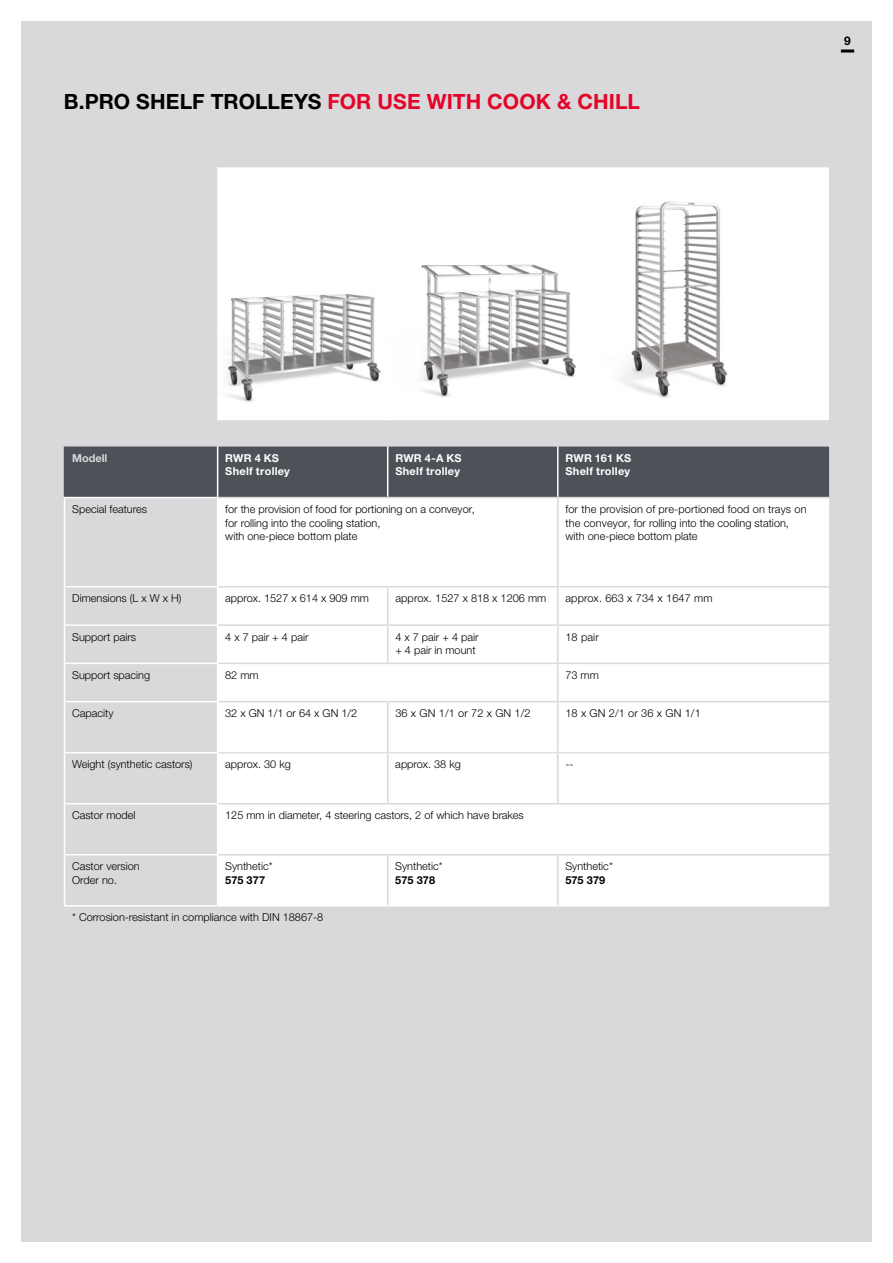
<style>
.page{position:relative;width:893px;height:1263px;background:#fff}
.page>*{position:absolute;margin:0;border:0;box-sizing:border-box;transform-origin:0 0}
.t1{font:700 21px "Helvetica Neue LTW1 G";letter-spacing:.005em;color:#e40428}
.t2{font:700 12px "Helvetica Neue LTW1 G";color:#000}
.t3{font:300 10.95px/13.5px "Helvetica Neue LTW1 G";color:#000}
.t4{font:700 10.95px/13.5px "Helvetica Neue LTW1 G";letter-spacing:.025em;color:#fff}
.t5{font:700 10.95px "Helvetica Neue LTW1 G";letter-spacing:.01em;color:#000}
.t6{font:700 10.95px "Helvetica Neue LTW1 G";color:#d9d8db}
.s1{color:#000}
</style>
<div class="page">
<div style="left:21px;top:21px;width:851px;height:1221px;background:#d9d8db"></div>
<div style="left:217px;top:167px;width:612px;height:327px;background:#fff"></div>
<img style="left:621px;top:201px;width:107px;height:197px">
<img style="left:421px;top:264px;width:156px;height:133px">
<img style="left:227px;top:294px;width:154px;height:108px">
<svg style="left:65px;top:498px;width:152px;height:407px"></svg>
<div style="left:218px;top:498px;width:611px;height:407px;background:#fff"></div>
<hr style="left:387px;top:855px;width:1px;height:50px;background:#d9d8db">
<hr style="left:557px;top:855px;width:2px;height:50px;background:#d9d8db">
<hr style="left:64px;top:701px;width:154px;height:1px;background:#fff">
<hr style="left:64px;top:803px;width:154px;height:1px;background:#fff">
<hr style="left:387px;top:588px;width:1px;height:36px;background:#d9d8db">
<hr style="left:557px;top:588px;width:2px;height:36px;background:#d9d8db">
<hr style="left:387px;top:626px;width:1px;height:37px;background:#d9d8db">
<hr style="left:387px;top:753px;width:1px;height:50px;background:#d9d8db">
<hr style="left:557px;top:753px;width:2px;height:50px;background:#d9d8db">
<hr style="left:64px;top:905px;width:154px;height:1px;background:#fff">
<hr style="left:218px;top:752px;width:170px;height:1px;background:#dfdee1">
<hr style="left:388px;top:752px;width:170px;height:1px;background:#dfdee1">
<hr style="left:558px;top:752px;width:271px;height:1px;background:#dfdee1">
<svg style="left:64px;top:422px;width:765px;height:75px;background:#7b7e83"></svg>
<hr style="left:557px;top:422px;width:2px;height:24px;background:#d9d8db">
<hr style="left:217px;top:446px;width:1px;height:51px;background:#fff">
<hr style="left:828px;top:422px;width:2px;height:24px;background:#d9d8db">
<hr style="left:557px;top:498px;width:2px;height:88px;background:#d9d8db">
<hr style="left:218px;top:586px;width:170px;height:2px;background:#d9d8db">
<hr style="left:388px;top:586px;width:170px;height:2px;background:#d9d8db">
<hr style="left:218px;top:663px;width:170px;height:1px;background:#d9d8db">
<hr style="left:388px;top:663px;width:170px;height:1px;background:#d9d8db">
<hr style="left:557px;top:664px;width:2px;height:37px;background:#d9d8db">
<hr style="left:218px;top:701px;width:170px;height:1px;background:#d9d8db">
<hr style="left:388px;top:701px;width:170px;height:1px;background:#d9d8db">
<hr style="left:218px;top:905px;width:170px;height:1px;background:#fff">
<hr style="left:388px;top:905px;width:170px;height:1px;background:#fff">
<hr style="left:558px;top:905px;width:271px;height:1px;background:#fff">
<hr style="left:64px;top:588px;width:1px;height:36px;background:#fff">
<hr style="left:64px;top:626px;width:1px;height:37px;background:#fff">
<hr style="left:64px;top:664px;width:1px;height:37px;background:#fff">
<hr style="left:64px;top:702px;width:1px;height:50px;background:#fff">
<hr style="left:64px;top:753px;width:1px;height:50px;background:#fff">
<hr style="left:64px;top:804px;width:1px;height:50px;background:#fff">
<hr style="left:64px;top:855px;width:1px;height:50px;background:#fff">
<hr style="left:64px;top:624px;width:154px;height:2px;background:#fff">
<hr style="left:64px;top:854px;width:154px;height:1px;background:#fff">
<hr style="left:558px;top:624px;width:271px;height:2px;background:#d9d8db">
<hr style="left:64px;top:663px;width:154px;height:1px;background:#fff">
<hr style="left:217px;top:588px;width:1px;height:36px;background:#fff">
<hr style="left:217px;top:702px;width:1px;height:50px;background:#fff">
<hr style="left:217px;top:753px;width:1px;height:50px;background:#fff">
<hr style="left:217px;top:855px;width:1px;height:50px;background:#fff">
<hr style="left:64px;top:752px;width:154px;height:1px;background:#fff">
<hr style="left:387px;top:702px;width:1px;height:50px;background:#d9d8db">
<hr style="left:557px;top:702px;width:2px;height:50px;background:#d9d8db">
<hr style="left:64px;top:497px;width:153px;height:1px;background:#fff">
<hr style="left:64px;top:498px;width:1px;height:88px;background:#fff">
<hr style="left:64px;top:586px;width:154px;height:2px;background:#fff">
<hr style="left:217px;top:497px;width:1px;height:89px;background:#fff">
<hr style="left:558px;top:586px;width:271px;height:2px;background:#d9d8db">
<hr style="left:218px;top:624px;width:170px;height:2px;background:#d9d8db">
<hr style="left:388px;top:624px;width:170px;height:2px;background:#d9d8db">
<hr style="left:557px;top:626px;width:2px;height:37px;background:#d9d8db">
<hr style="left:217px;top:626px;width:1px;height:37px;background:#fff">
<hr style="left:558px;top:701px;width:271px;height:1px;background:#d9d8db">
<hr style="left:217px;top:664px;width:1px;height:37px;background:#fff">
<hr style="left:558px;top:663px;width:271px;height:1px;background:#d9d8db">
<hr style="left:218px;top:803px;width:170px;height:1px;background:#d9d8db">
<hr style="left:388px;top:803px;width:170px;height:1px;background:#d9d8db">
<hr style="left:558px;top:803px;width:271px;height:1px;background:#d9d8db">
<hr style="left:218px;top:854px;width:170px;height:1px;background:#d9d8db">
<hr style="left:388px;top:854px;width:170px;height:1px;background:#d9d8db">
<hr style="left:558px;top:854px;width:271px;height:1px;background:#d9d8db">
<hr style="left:217px;top:804px;width:1px;height:50px;background:#fff">
<hr style="left:64px;top:420px;width:154px;height:2px;background:#d9d8db">
<hr style="left:218px;top:420px;width:170px;height:2px;background:#d9d8db">
<hr style="left:388px;top:420px;width:170px;height:2px;background:#d9d8db">
<hr style="left:558px;top:420px;width:272px;height:2px;background:#d9d8db">
<svg style="left:841px;top:50px;width:13px;height:3px"></svg>
<h1 class="t1" style="left:64px;top:88px;width:578px"><span class="s1">B.PRO SHELF TROLLEYS</span> FOR USE WITH COOK &amp; CHILL</h1>
<p class="t2" style="left:844px;top:33px;width:8px">9</p>
<p class="t6" style="left:72px;top:451px;width:37px">Modell</p>
<p class="t4" style="left:225px;top:451px;width:66px">RWR 4 KS<br>Shelf trolley</p>
<p class="t4" style="left:395px;top:451px;width:68px">RWR 4-A KS<br>Shelf trolley</p>
<p class="t4" style="left:565px;top:451px;width:67px">RWR 161 KS<br>Shelf trolley</p>
<p class="t3" style="left:72px;top:502px;width:76px">Special features</p>
<p class="t3" style="left:225px;top:502px;width:251px">for the provision of food for portioning on a conveyor, for rolling into the cooling station,<br>with one-piece bottom plate</p>
<p class="t3" style="left:565px;top:502px;width:243px">for the provision of pre-portioned food on trays on the conveyor, for rolling into the cooling station, with one-piece bottom plate</p>
<p class="t3" style="left:72px;top:592px;width:111px">Dimensions (L x W x H)</p>
<p class="t3" style="left:225px;top:592px;width:145px">approx. 1527 x 614 x 909 mm</p>
<p class="t3" style="left:395px;top:592px;width:153px">approx. 1527 x 818 x 1206 mm</p>
<p class="t3" style="left:565px;top:592px;width:149px">approx. 663 x 734 x 1647 mm</p>
<p class="t3" style="left:72px;top:630px;width:65px">Support pairs</p>
<p class="t3" style="left:225px;top:630px;width:85px">4 x 7 pair + 4 pair</p>
<p class="t3" style="left:395px;top:630px;width:85px">4 x 7 pair + 4 pair + 4 pair in mount</p>
<p class="t3" style="left:565px;top:630px;width:35px">18 pair</p>
<p class="t3" style="left:72px;top:668px;width:80px">Support spacing</p>
<p class="t3" style="left:225px;top:668px;width:35px">82 mm</p>
<p class="t3" style="left:565px;top:668px;width:35px">73 mm</p>
<p class="t3" style="left:72px;top:706px;width:43px">Capacity</p>
<p class="t3" style="left:225px;top:706px;width:134px">32 x GN 1/1 or 64 x GN 1/2</p>
<p class="t3" style="left:395px;top:706px;width:137px">36 x GN 1/1 or 72 x GN 1/2</p>
<p class="t3" style="left:565px;top:706px;width:137px">18 x GN 2/1 or 36 x GN 1/1</p>
<p class="t3" style="left:72px;top:757px;width:122px">Weight (synthetic castors)</p>
<p class="t3" style="left:225px;top:757px;width:67px">approx. 30 kg</p>
<p class="t3" style="left:395px;top:757px;width:67px">approx. 38 kg</p>
<p class="t3" style="left:565px;top:757px;width:10px">--</p>
<p class="t3" style="left:72px;top:808px;width:65px">Castor model</p>
<p class="t3" style="left:225px;top:808px;width:300px">125 mm in diameter, 4 steering castors, 2 of which have brakes</p>
<p class="t3" style="left:72px;top:859px;width:69px">Castor version<br>Order no.</p>
<p class="t3" style="left:225px;top:859px;width:49px">Synthetic*</p>
<p class="t5" style="left:225px;top:873px;width:41px">575 377</p>
<p class="t3" style="left:72px;top:910px;width:253px">* Corrosion-resistant in compliance with DIN 18867-8</p>
<p class="t3" style="left:395px;top:859px;width:49px">Synthetic*</p>
<p class="t5" style="left:395px;top:873px;width:41px">575 378</p>
<p class="t3" style="left:565px;top:859px;width:49px">Synthetic*</p>
<p class="t5" style="left:565px;top:873px;width:41px">575 379</p>
</div>
